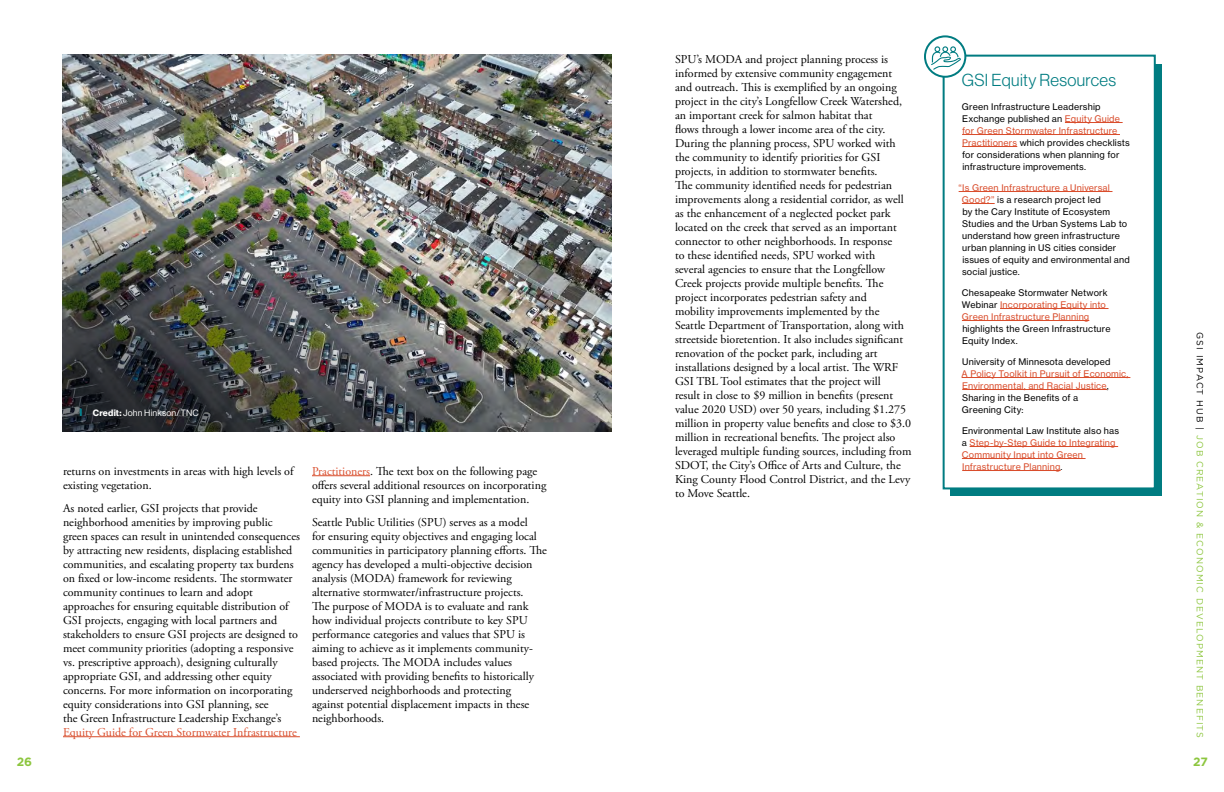
<style>
.page{position:relative;width:1224px;height:792px;background:#fff}
.page>*{position:absolute;margin:0;border:0;box-sizing:border-box;transform-origin:0 0}
.t1{font:17px "N Haas Grotesk DS Pro 45 Lt";letter-spacing:.02em;color:#007c81}
.t2{font:12px/14px "Adobe Garamond Pro";color:#000}
.t3{font:12px "Adobe Garamond Pro";color:#d94c2b}
.t4{font:700 12px "Gotham";color:#8dc63f}
.t5{font:9px/12px "N Haas Grotesk TX Pro 55 Rg";letter-spacing:.02em;color:#000}
.t6{font:9px/12px "N Haas Grotesk TX Pro 55 Rg";letter-spacing:.02em;color:#d94c2b}
.t7{font:9px "Gotham";letter-spacing:.12em;color:#8dc63f}
.t8{font:9px "N Haas Grotesk DS Pro 55 Rg";letter-spacing:.02em;color:#fff}
.s1{font-family:"N Haas Grotesk DS Pro 75 Bd"}
.s2{color:#d94c2b}
.s3{color:#000}
</style>
<div class="page">
<hr style="left:63px;top:736px;width:237px;height:1px;background:#d94c2b">
<hr style="left:312px;top:475px;width:58px;height:1px;background:#d94c2b">
<img style="left:63px;top:54px;width:549px;height:378px">
<svg style="left:80px;top:409px;width:2px;height:7px"></svg>
<div style="left:950px;top:64px;width:211px;height:431px;background:#007c81"></div>
<div style="left:943px;top:55px;width:213px;height:434px;background:#fff;border:2px solid #007c81"></div>
<hr style="left:1065px;top:122px;width:58px;height:1px;background:#d94c2b">
<hr style="left:962px;top:134px;width:158px;height:1px;background:#d94c2b">
<hr style="left:962px;top:146px;width:55px;height:1px;background:#d94c2b">
<hr style="left:959px;top:191px;width:154px;height:1px;background:#d94c2b">
<hr style="left:962px;top:203px;width:33px;height:1px;background:#d94c2b">
<hr style="left:1000px;top:308px;width:109px;height:1px;background:#d94c2b">
<hr style="left:962px;top:320px;width:127px;height:1px;background:#d94c2b">
<hr style="left:962px;top:377px;width:168px;height:1px;background:#d94c2b">
<hr style="left:962px;top:389px;width:145px;height:1px;background:#d94c2b">
<hr style="left:970px;top:446px;width:148px;height:1px;background:#d94c2b">
<hr style="left:962px;top:458px;width:124px;height:1px;background:#d94c2b">
<hr style="left:962px;top:470px;width:99px;height:1px;background:#d94c2b">
<svg style="left:925px;top:36px;width:40px;height:41px"></svg>
<div style="left:924px;top:35px;width:42px;height:43px;border:2px solid #007c81;border-radius:50%"></div>
<svg style="left:931px;top:46px;width:30px;height:24px"></svg>
<p class="t8" style="left:93px;top:407px;width:108px"><span class="s1">Credit:</span> John Hinkson/TNC</p>
<p class="t2" style="left:63px;top:464px;width:232px">returns on investments in areas with high levels of existing vegetation.</p>
<p class="t2" style="left:63px;top:501px;width:238px">As noted earlier, GSI projects that provide neighborhood amenities by improving public green spaces can result in unintended consequences by attracting new residents, displacing established communities, and escalating property tax burdens on fixed or low-income residents. The stormwater community continues to learn and adopt approaches for ensuring equitable distribution of GSI projects, engaging with local partners and stakeholders to ensure GSI projects are designed to meet community priorities (adopting a responsive vs. prescriptive approach), designing culturally appropriate GSI, and addressing other equity concerns. For more information on incorporating equity considerations into GSI planning, see<br>the Green Infrastructure Leadership Exchange’s</p>
<p class="t3" style="left:63px;top:725px;width:235px">Equity Guide for Green Stormwater Infrastructure</p>
<p class="t2" style="left:312px;top:464px;width:236px"><span class="s2">Practitioners</span>. The text box on the following page offers several additional resources on incorporating equity into GSI planning and implementation.</p>
<p class="t2" style="left:312px;top:515px;width:237px">Seattle Public Utilities (SPU) serves as a model<br>for ensuring equity objectives and engaging local communities in participatory planning efforts. The agency has developed a multi-objective decision analysis (MODA) framework for reviewing alternative stormwater/infrastructure projects.<br>The purpose of MODA is to evaluate and rank how individual projects contribute to key SPU performance categories and values that SPU is aiming to achieve as it implements community&shy;based projects. The MODA includes values associated with providing benefits to historically underserved neighborhoods and protecting<br>against potential displacement impacts in these neighborhoods.</p>
<p class="t2" style="left:675px;top:52px;width:238px">SPU’s MODA and project planning process is informed by extensive community engagement and outreach. This is exemplified by an ongoing project in the city’s Longfellow Creek Watershed, an important creek for salmon habitat that<br>flows through a lower income area of the city.<br>During the planning process, SPU worked with the community to identify priorities for GSI projects, in addition to stormwater benefits.<br>The community identified needs for pedestrian improvements along a residential corridor, as well as the enhancement of a neglected pocket park located on the creek that served as an important connector to other neighborhoods. In response<br>to these identified needs, SPU worked with<br>several agencies to ensure that the Longfellow Creek projects provide multiple benefits. The project incorporates pedestrian safety and<br>mobility improvements implemented by the Seattle Department of Transportation, along with streetside bioretention. It also includes significant renovation of the pocket park, including art installations designed by a local artist. The WRF GSI TBL Tool estimates that the project will<br>result in close to $9 million in benefits (present value 2020 USD) over 50 years, including $1.275 million in property value benefits and close to $3.0 million in recreational benefits. The project also leveraged multiple funding sources, including from SDOT, the City’s Office of Arts and Culture, the King County Flood Control District, and the Levy to Move Seattle.</p>
<h1 class="t1" style="left:962px;top:70px;width:156px">GSI Equity Resources</h1>
<p class="t5" style="left:962px;top:100px;width:169px">Green Infrastructure Leadership Exchange published an <span class="s2">Equity Guide for Green Stormwater Infrastructure Practitioners</span> which provides checklists for considerations when planning for infrastructure improvements.</p>
<p class="t5" style="left:962px;top:181px;width:169px;text-indent:-3px"><span class="s2">“Is Green Infrastructure a Universal Good?”</span> is a research project led<br>by the Cary Institute of Ecosystem Studies and the Urban Systems Lab to understand how green infrastructure urban planning in US cities consider issues of equity and environmental and social justice.</p>
<p class="t6" style="left:962px;top:286px;width:147px"><span class="s3">Chesapeake Stormwater Network<br>Webinar</span> Incorporating Equity into<br>Green Infrastructure Planning</p>
<p class="t5" style="left:962px;top:322px;width:150px">highlights the Green Infrastructure<br>Equity Index.</p>
<p class="t5" style="left:962px;top:355px;width:150px">University of Minnesota developed</p>
<p class="t6" style="left:962px;top:367px;width:168px">A Policy Toolkit in Pursuit of Economic,<br>Environmental, and Racial Justice<span class="s3">,<br>Sharing in the Benefits of a<br>Greening City:</span></p>
<p class="t6" style="left:962px;top:424px;width:159px"><span class="s3">Environmental Law Institute also has a</span> Step-by-Step Guide to Integrating<br>Community Input into Green<br>Infrastructure Planning<span class="s3">.</span></p>
<p class="t7" style="left:1206px;top:332px;width:407px;rotate:90deg"><span class="s3">GSI IMPACT HUB |</span> JOB CREATION &amp; ECONOMIC DEVELOPMENT BENEFITS</p>
<p class="t4" style="left:17px;top:753px;width:17px">26</p>
<p class="t4" style="left:1193px;top:753px;width:16px">27</p>
</div>
